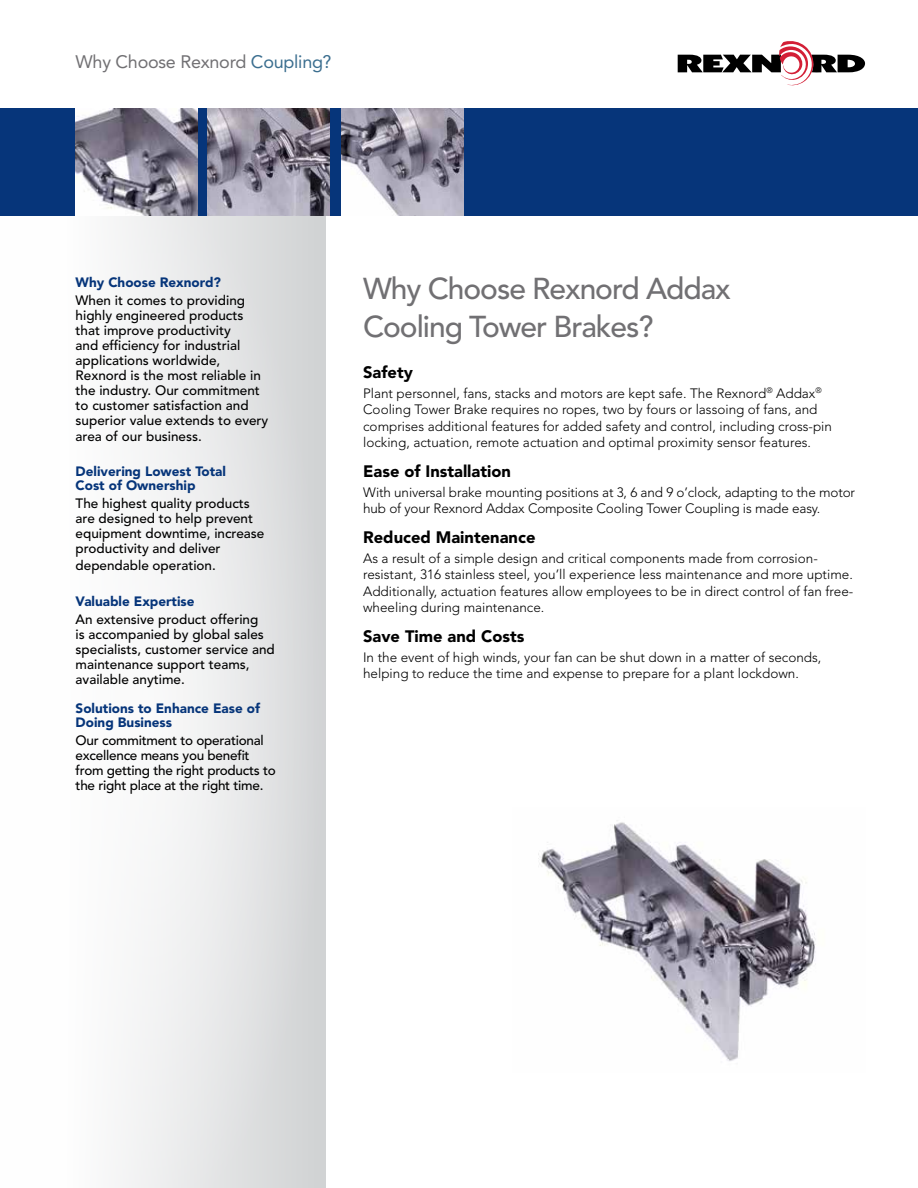
<style>
.page{position:relative;width:918px;height:1188px;background:#fff}
.page>*{position:absolute;margin:0;border:0;box-sizing:border-box;transform-origin:0 0}
.t1{font:500 30px/37.5px "Avenir LT Std";letter-spacing:-.035em;color:#717073}
.t2{font:18px "Avenir LT Std";letter-spacing:-.015em;color:#717073}
.t3{font:900 16.5px "Avenir LT Std";color:#000}
.t4{font:300 13.5px/16.5px "Avenir LT Std";color:#000}
.t5{font:500 13.5px/15px "Avenir LT Std";color:#000}
.t6{font:500 13.5px/15px "Avenir LT Std";letter-spacing:-.02em;color:#000}
.t7{font:900 13.5px/14.2px "Avenir LT Std";color:#06357a}
.s1{color:#3b6e8f}
</style>
<div class="page">
<div style="left:0;top:216px;width:325px;height:972px;background:linear-gradient(to right,#fff,#d7d9da)"></div>
<div style="left:0;top:108px;width:918px;height:108px;background:#06357a"></div>
<svg style="left:678px;top:41px;width:187px;height:45px"></svg>
<img style="left:341px;top:108px;width:122px;height:108px">
<img style="left:76px;top:108px;width:122px;height:108px">
<img style="left:208px;top:108px;width:122px;height:108px">
<img style="left:538px;top:820px;width:278px;height:241px">
<h2 class="t2" style="left:76px;top:51px;width:257px">Why Choose Rexnord <span class="s1">Coupling?</span></h2>
<p class="t7" style="left:76px;top:275px;width:147px">Why Choose Rexnord?</p>
<p class="t5" style="left:76px;top:293px;width:194px">When it comes to providing highly engineered products that improve productivity<br>and efficiency for industrial applications worldwide,<br>Rexnord is the most reliable in the industry. Our commitment to customer satisfaction and superior value extends to every</p>
<p class="t5" style="left:76px;top:430px;width:128px">area of our business.</p>
<p class="t7" style="left:76px;top:464px;width:152px">Delivering Lowest Total<br>Cost of Ownership</p>
<p class="t5" style="left:76px;top:497px;width:190px">The highest quality products are designed to help prevent equipment downtime, increase productivity and deliver</p>
<p class="t5" style="left:76px;top:558px;width:142px">dependable operation.</p>
<p class="t7" style="left:76px;top:594px;width:121px">Valuable Expertise</p>
<p class="t5" style="left:76px;top:612px;width:201px">An extensive product offering<br>is accompanied by global sales specialists, customer service and maintenance support teams, available anytime.</p>
<p class="t7" style="left:76px;top:701px;width:186px">Solutions to Enhance Ease of<br>Doing Business</p>
<p class="t6" style="left:76px;top:734px;width:202px">Our commitment to operational excellence means you benefit from getting the right products to the right place at the right time.</p>
<h1 class="t1" style="left:363px;top:271px;width:369px">Why Choose Rexnord Addax<br>Cooling Tower Brakes?</h1>
<p class="t3" style="left:363px;top:363px;width:51px">Safety</p>
<p class="t4" style="left:363px;top:385px;width:470px">Plant personnel, fans, stacks and motors are kept safe. The Rexnord<sup>®</sup> Addax<sup>® </sup>Cooling Tower Brake requires no ropes, two by fours or lassoing of fans, and comprises additional features for added safety and control, including cross-pin locking, actuation, remote actuation and optimal proximity sensor features.</p>
<p class="t3" style="left:363px;top:462px;width:149px">Ease of Installation</p>
<p class="t4" style="left:363px;top:484px;width:493px">With universal brake mounting positions at 3, 6 and 9 o’clock, adapting to the motor hub of your Rexnord Addax Composite Cooling Tower Coupling is made easy.</p>
<p class="t3" style="left:363px;top:528px;width:174px">Reduced Maintenance</p>
<p class="t4" style="left:363px;top:550px;width:492px">As a result of a simple design and critical components made from corrosion&shy;resistant, 316 stainless steel, you’ll experience less maintenance and more uptime.<br>Additionally, actuation features allow employees to be in direct control of fan free&shy;wheeling during maintenance.</p>
<p class="t3" style="left:363px;top:627px;width:163px">Save Time and Costs</p>
<p class="t4" style="left:363px;top:649px;width:460px">In the event of high winds, your fan can be shut down in a matter of seconds, helping to reduce the time and expense to prepare for a plant lockdown.</p>
</div>
